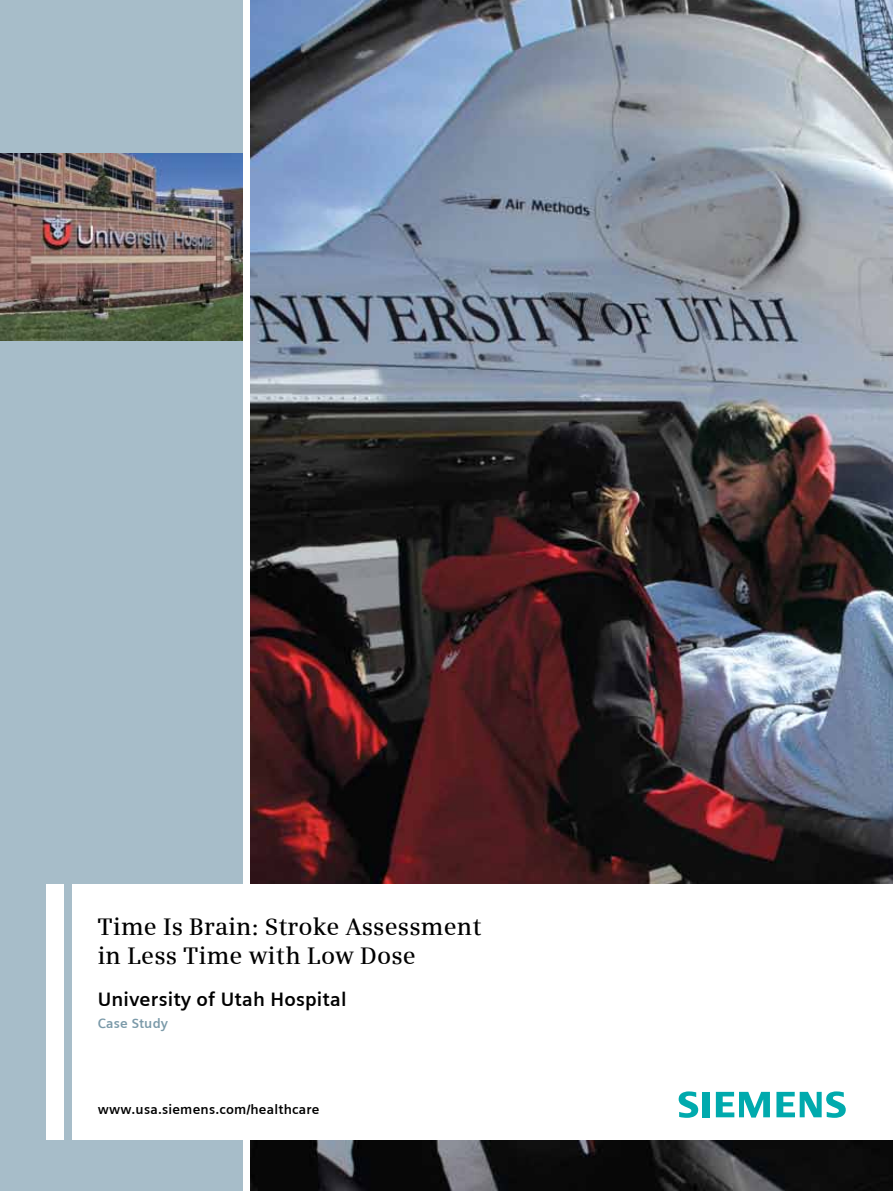
<style>
.page{position:relative;width:893px;height:1191px;background:#fff}
.page>*{position:absolute;margin:0;border:0;box-sizing:border-box;transform-origin:0 0}
.t1{font:600 24px/28.5px "Siemens Serif";letter-spacing:.005em;color:#000}
.t2{font:700 19.5px "Siemens Sans";letter-spacing:.01em;color:#000}
.t3{font:700 13.5px "Siemens Sans";letter-spacing:.015em;color:#000}
.t4{font:700 13.5px "Siemens Sans";letter-spacing:.015em;color:#7b9aa9}
</style>
<div class="page">
<div style="left:0;top:0;width:242px;height:1191px;background:#a7bdc9"></div>
<img style="left:0;top:153px;width:242px;height:187px">
<img style="left:251px;top:0;width:642px;height:1191px">
<div style="left:72px;top:884px;width:821px;height:256px;background:#fff"></div>
<div style="left:47px;top:884px;width:17px;height:256px;background:#fff"></div>
<svg style="left:679px;top:1091px;width:19px;height:26px"></svg>
<div style="left:702px;top:1091px;width:7px;height:26px;background:#00aaad"></div>
<svg style="left:716px;top:1091px;width:54px;height:26px"></svg>
<svg style="left:776px;top:1091px;width:70px;height:26px"></svg>
<p class="t1" style="left:98px;top:912px;width:385px">Time Is Brain: Stroke Assessment in Less Time with Low Dose</p>
<p class="t2" style="left:98px;top:988px;width:250px">University of Utah Hospital</p>
<p class="t4" style="left:98px;top:1015px;width:72px">Case Study</p>
<p class="t3" style="left:98px;top:1101px;width:223px">www.usa.siemens.com/healthcare</p>
</div>
